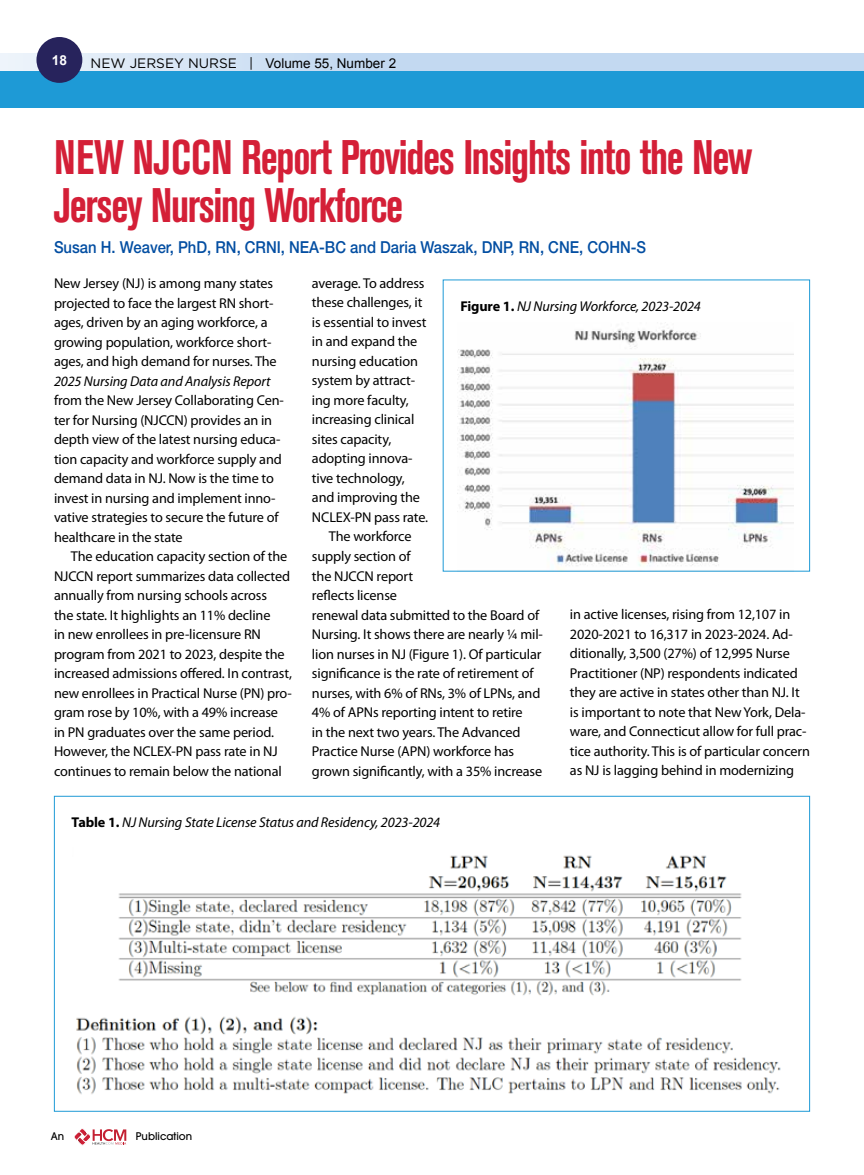
<style>
.page{position:relative;width:864px;height:1175px;background:#fff}
.page>*{position:absolute;margin:0;border:0;box-sizing:border-box;transform-origin:0 0}
.t1{font:700 condensed 48px/48px "Akzidenz Grotesk BE";letter-spacing:-.03em;color:#d41f37;scale:.9 1}
.t2{font:500 16.5px "Helvetica Neue LT Std";color:#034ea2;scale:.9 1}
.t3{font:14.25px/19.5px "Myriad Pro";letter-spacing:-.01em;color:#000}
.t4{font:italic 14.25px "Myriad Pro";letter-spacing:-.01em;color:#000}
.t5{font:700 13.65px "Arial";color:#fff}
.t6{font:13.5px "Arial";color:#000}
.t7{font:500 10.5px "Avant Garde";color:#000}
.s1{font-family:"Gotham";font-size:13.65px}
.s2{font-weight:700;font-style:normal}
</style>
<div class="page">
<div style="left:0;top:71px;width:864px;height:36px;background:#1e9ad6"></div>
<svg style="left:0;top:53px;width:864px;height:18px;background:#caddf2"></svg>
<div style="left:36px;top:37px;width:46px;height:46px;background:#27235c;border-radius:50%"></div>
<svg style="left:74px;top:1128px;width:52px;height:17px"></svg>
<img style="left:76px;top:855px;width:705px;height:239px">
<img style="left:458px;top:324px;width:336px;height:245px">
<p class="t5" style="left:52px;top:51px;width:17px">18</p>
<p class="t6" style="left:91px;top:54px;width:307px"><span class="s1">NEW JERSEY NURSE |</span> Volume 55, Number 2</p>
<h1 class="t1" style="left:54px;top:133px;width:778px">NEW NJCCN Report Provides Insights into the New<br>Jersey Nursing Workforce</h1>
<p class="t2" style="left:54px;top:237px;width:660px">Susan H. Weaver, PhD, RN, CRNI, NEA-BC and Daria Waszak, DNP, RN, CNE, COHN-S</p>
<p class="t3" style="left:54px;top:274px;width:224px">New Jersey (NJ) is among many states projected to face the largest RN short&shy;ages, driven by an aging workforce, a growing population, workforce short&shy;ages, and high demand for nurses. The</p>
<p class="t4" style="left:54px;top:373px;width:218px">2025 Nursing Data and Analysis Report</p>
<p class="t3" style="left:54px;top:391px;width:231px">from the New Jersey Collaborating Cen&shy;ter for Nursing (NJCCN) provides an in depth view of the latest nursing educa&shy;tion capacity and workforce supply and demand data in NJ. Now is the time to invest in nursing and implement inno&shy;vative strategies to secure the future of healthcare in the state</p>
<p class="t3" style="left:54px;top:547px;width:239px;text-indent:17px">The education capacity section of the NJCCN report summarizes data collected annually from nursing schools across<br>the state. It highlights an 11% decline<br>in new enrollees in pre-licensure RN program from 2021 to 2023, despite the increased admissions offered. In contrast, new enrollees in Practical Nurse (PN) pro&shy;gram rose by 10%, with a 49% increase in PN graduates over the same period.<br>However, the NCLEX-PN pass rate in NJ continues to remain below the national</p>
<p class="t3" style="left:312px;top:274px;width:114px">average. To address</p>
<p class="t3" style="left:312px;top:293px;width:112px">these challenges, it</p>
<p class="t3" style="left:312px;top:313px;width:116px">is essential to invest</p>
<p class="t3" style="left:312px;top:332px;width:107px">in and expand the</p>
<p class="t3" style="left:312px;top:352px;width:108px">nursing education</p>
<p class="t3" style="left:312px;top:371px;width:105px">system by attract-</p>
<p class="t3" style="left:312px;top:391px;width:98px">ing more faculty,</p>
<p class="t3" style="left:312px;top:410px;width:104px">increasing clinical</p>
<p class="t3" style="left:312px;top:430px;width:81px">sites capacity,</p>
<p class="t3" style="left:312px;top:449px;width:102px">adopting innova-</p>
<p class="t3" style="left:312px;top:469px;width:94px">tive technology,</p>
<p class="t3" style="left:312px;top:488px;width:109px">and improving the</p>
<p class="t3" style="left:312px;top:508px;width:118px">NCLEX-PN pass rate.</p>
<p class="t3" style="left:329px;top:527px;width:84px">The workforce</p>
<p class="t3" style="left:312px;top:547px;width:100px">supply section of</p>
<p class="t3" style="left:312px;top:566px;width:103px">the NJCCN report</p>
<p class="t3" style="left:312px;top:586px;width:87px">reflects license</p>
<p class="t3" style="left:312px;top:605px;width:229px">renewal data submitted to the Board of</p>
<p class="t3" style="left:312px;top:624px;width:233px">Nursing. It shows there are nearly ¼ mil-</p>
<p class="t3" style="left:312px;top:644px;width:231px">lion nurses in NJ (Figure 1). Of particular</p>
<p class="t3" style="left:312px;top:663px;width:223px">significance is the rate of retirement of</p>
<p class="t3" style="left:312px;top:683px;width:230px">nurses, with 6% of RNs, 3% of LPNs, and</p>
<p class="t3" style="left:312px;top:702px;width:212px">4% of APNs reporting intent to retire</p>
<p class="t3" style="left:312px;top:722px;width:210px">in the next two years. The Advanced</p>
<p class="t3" style="left:312px;top:741px;width:204px">Practice Nurse (APN) workforce has</p>
<p class="t3" style="left:312px;top:761px;width:232px">grown significantly, with a 35% increase</p>
<p class="t4" style="left:460px;top:298px;width:242px"><span class="s2">Figure 1.</span> NJ Nursing Workforce, 2023-2024</p>
<p class="t3" style="left:570px;top:605px;width:242px">in active licenses, rising from 12,107 in 2020-2021 to 16,317 in 2023-2024. Ad&shy;ditionally, 3,500 (27%) of 12,995 Nurse Practitioner (NP) respondents indicated they are active in states other than NJ. It is important to note that New York, Dela&shy;ware, and Connecticut allow for full prac&shy;tice authority. This is of particular concern as NJ is lagging behind in modernizing</p>
<p class="t4" style="left:72px;top:814px;width:370px"><span class="s2">Table 1.</span> NJ Nursing State License Status and Residency, 2023-2024</p>
<p class="t7" style="left:51px;top:1129px;width:15px">An</p>
<p class="t7" style="left:136px;top:1129px;width:58px">Publication</p>
</div>
